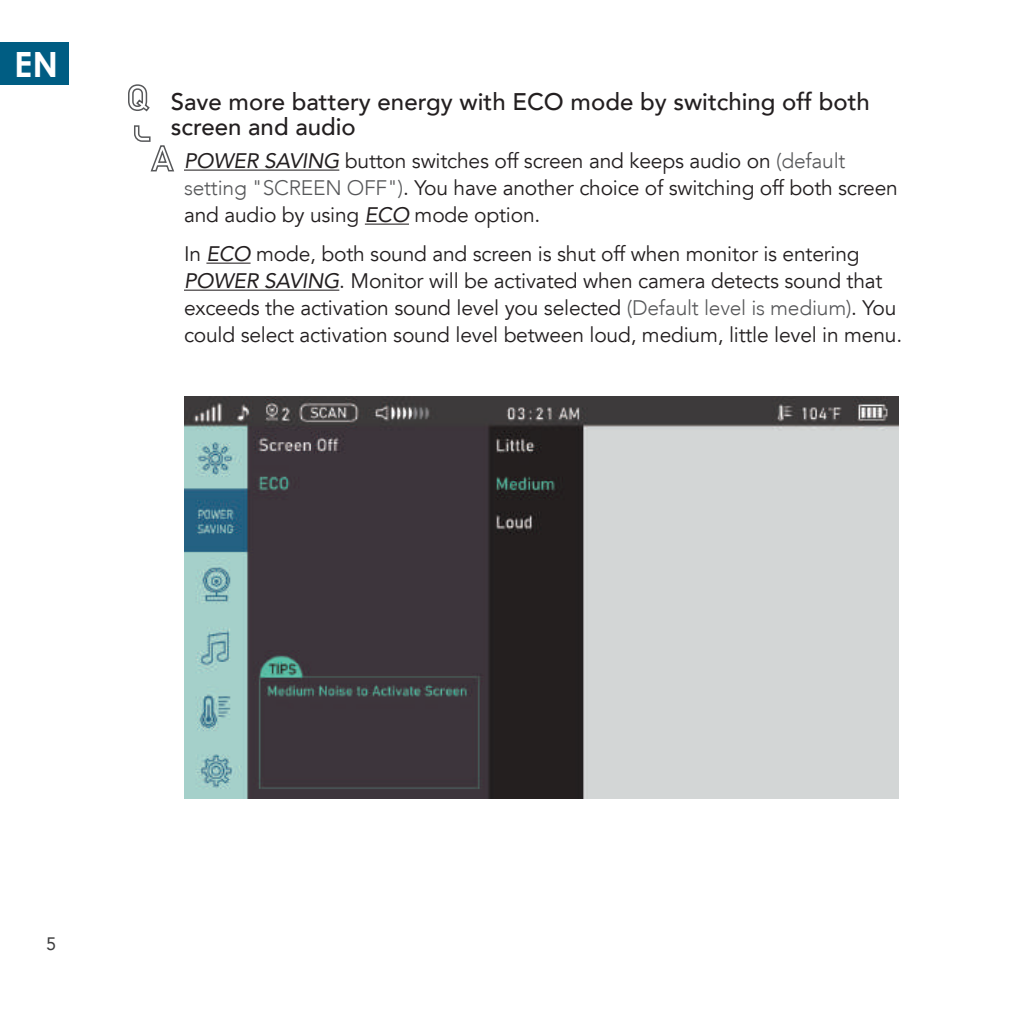
<style>
.page{position:relative;width:1021px;height:1021px;background:#fff}
.page>*{position:absolute;margin:0;border:0;box-sizing:border-box;transform-origin:0 0}
.t1{font:700 34.8px "Century Gothic";color:#fff}
.t2{font:500 24px/24.9px "Avenir LT";color:#231f20}
.t3{font:21px/27px "Avenir LT";letter-spacing:-.01em;color:#231f20}
.t4{font:18px "Avenir LT";color:#3e3e3f}
.s1{font-style:italic}
.s2{font-weight:300;color:#57585a}
</style>
<div class="page">
<div style="left:0;top:43px;width:68px;height:42px;background:#005d83"></div>
<svg style="left:128px;top:84px;width:22px;height:28px"></svg>
<svg style="left:134px;top:125px;width:41px;height:47px"></svg>
<hr style="left:184px;top:169px;width:155px;height:2px;background:#231f20">
<hr style="left:365px;top:223px;width:44px;height:2px;background:#231f20">
<hr style="left:206px;top:262px;width:44px;height:2px;background:#231f20">
<hr style="left:184px;top:289px;width:155px;height:2px;background:#231f20">
<img style="left:184px;top:396px;width:714px;height:403px">
<h1 class="t1" style="left:14px;top:38px;width:45px">EN</h1>
<p class="t2" style="left:171px;top:90px;width:700px">Save more battery energy with ECO mode by switching off both screen and audio</p>
<p class="t3" style="left:184px;top:148px;width:715px"><span class="s1">POWER SAVING</span> button switches off screen and keeps audio on <span class="s2">(default setting "SCREEN OFF")</span>. You have another choice of switching off both screen and audio by using <span class="s1">ECO</span> mode option.</p>
<p class="t3" style="left:184px;top:241px;width:719px">In <span class="s1">ECO</span> mode, both sound and screen is shut off when monitor is entering <span class="s1">POWER SAVING</span>. Monitor will be activated when camera detects sound that exceeds the activation sound level you selected <span class="s2">(Default level is medium)</span>. You could select activation sound level between loud, medium, little level in menu.</p>
<p class="t4" style="left:46px;top:933px;width:12px">5</p>
</div>
